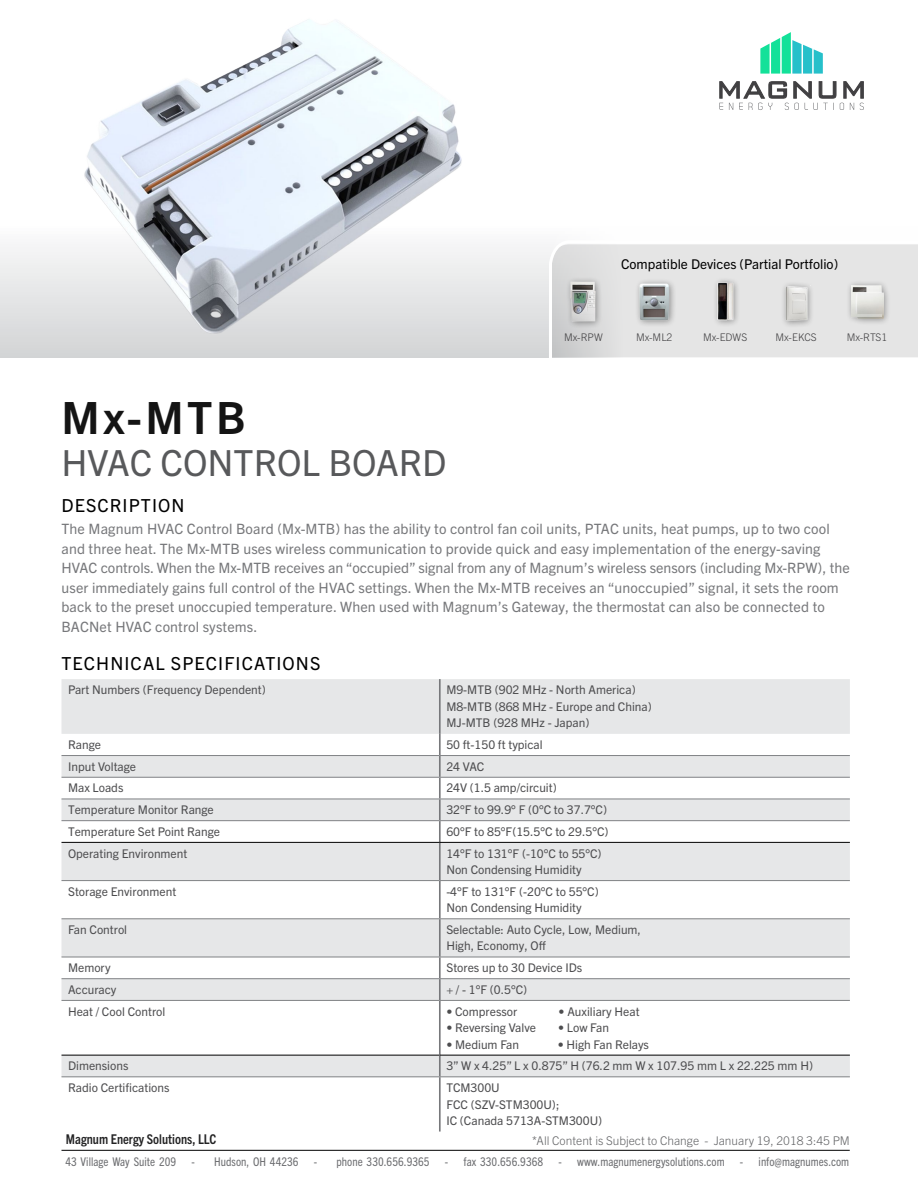
<style>
.page{position:relative;width:918px;height:1188px;background:#fff}
.page>*{position:absolute;margin:0;border:0;box-sizing:border-box;transform-origin:0 0}
.t1{font:700 44.55px "Trade Gothic Next LT Pro";color:#141414}
.t2{font:36px "Trade Gothic Next LT Pro";color:#58595b}
.t3{font:18px "Trade Gothic Next LT Pro";letter-spacing:.06em;color:#000}
.t4{font:14.25px/19.5px "Trade Gothic Next LT Pro";letter-spacing:.01em;color:#77787b}
.t5{font:13.5px "Trade Gothic Next LT Pro";color:#000}
.t6{font:700 condensed 13.5px "Trade Gothic Next LT Pro";color:#222223}
.t7{font:12px/16.5px "Trade Gothic Next LT Pro";color:#4d4d4f}
.t8{font:condensed 12px "Trade Gothic Next LT Pro";letter-spacing:.005em;color:#6d6e71}
.t9{font:300 12px "Trade Gothic Next LT Pro";color:#636466}
.t10{font:300 10.5px "Trade Gothic Next LT Pro";color:#414042}
</style>
<div class="page">
<svg style="left:0;top:247px;width:548px;height:110px;background:#dfe0e1"></svg>
<img style="left:68px;top:19px;width:411px;height:323px">
<svg style="left:62px;top:679px;width:788px;height:397px;fill:#e6e7e8"></svg>
<hr style="left:439px;top:679px;width:2px;height:55px;background:#77787b">
<hr style="left:439px;top:734px;width:2px;height:21px;background:#77787b">
<hr style="left:439px;top:756px;width:2px;height:21px;background:#77787b">
<hr style="left:439px;top:778px;width:2px;height:21px;background:#77787b">
<hr style="left:439px;top:799px;width:2px;height:21px;background:#77787b">
<hr style="left:439px;top:821px;width:2px;height:21px;background:#77787b">
<hr style="left:439px;top:843px;width:2px;height:37px;background:#77787b">
<hr style="left:439px;top:881px;width:2px;height:37px;background:#77787b">
<hr style="left:62px;top:755px;width:378px;height:1px;background:#808285">
<hr style="left:440px;top:755px;width:410px;height:1px;background:#808285">
<hr style="left:62px;top:777px;width:378px;height:1px;background:#808285">
<hr style="left:440px;top:777px;width:410px;height:1px;background:#808285">
<hr style="left:62px;top:799px;width:378px;height:1px;background:#808285">
<hr style="left:440px;top:799px;width:410px;height:1px;background:#808285">
<hr style="left:62px;top:820px;width:378px;height:1px;background:#808285">
<hr style="left:440px;top:820px;width:410px;height:1px;background:#808285">
<hr style="left:62px;top:880px;width:378px;height:1px;background:#808285">
<hr style="left:440px;top:880px;width:410px;height:1px;background:#808285">
<hr style="left:62px;top:918px;width:378px;height:1px;background:#808285">
<hr style="left:62px;top:957px;width:378px;height:1px;background:#808285">
<hr style="left:62px;top:978px;width:378px;height:1px;background:#808285">
<hr style="left:62px;top:1000px;width:378px;height:1px;background:#808285">
<hr style="left:62px;top:1076px;width:378px;height:1px;background:#808285">
<hr style="left:62px;top:842px;width:378px;height:1px;background:#000">
<hr style="left:440px;top:842px;width:410px;height:1px;background:#000">
<hr style="left:62px;top:1055px;width:378px;height:1px;background:#000">
<hr style="left:440px;top:918px;width:410px;height:1px;background:#808285">
<hr style="left:440px;top:957px;width:410px;height:1px;background:#808285">
<hr style="left:440px;top:978px;width:410px;height:1px;background:#808285">
<hr style="left:440px;top:1000px;width:410px;height:1px;background:#808285">
<hr style="left:440px;top:1076px;width:410px;height:1px;background:#808285">
<hr style="left:439px;top:919px;width:2px;height:38px;background:#77787b">
<hr style="left:439px;top:957px;width:2px;height:21px;background:#77787b">
<hr style="left:439px;top:979px;width:2px;height:21px;background:#77787b">
<hr style="left:439px;top:1001px;width:2px;height:54px;background:#77787b">
<hr style="left:439px;top:1055px;width:2px;height:21px;background:#77787b">
<hr style="left:439px;top:1077px;width:2px;height:55px;background:#77787b">
<hr style="left:440px;top:1055px;width:410px;height:1px;background:#000">
<svg style="left:719px;top:32px;width:145px;height:78px"></svg>
<hr style="left:62px;top:1150px;width:788px;height:1px;background:#000">
<svg style="left:548px;top:244px;width:370px;height:114px;background:#e3e3e3"></svg>
<div style="left:566px;top:277px;width:37px;height:51px;background:#000;opacity:.4"></div>
<img style="left:571px;top:282px;width:25px;height:40px">
<div style="left:635px;top:278px;width:42px;height:50px;background:#000;opacity:.4"></div>
<img style="left:638px;top:282px;width:32px;height:40px">
<div style="left:713px;top:277px;width:28px;height:51px;background:#000;opacity:.4"></div>
<img style="left:716px;top:282px;width:19px;height:40px">
<div style="left:780px;top:281px;width:35px;height:47px;background:#000;opacity:.4"></div>
<img style="left:782px;top:285px;width:28px;height:37px">
<div style="left:846px;top:280px;width:45px;height:46px;background:#000;opacity:.4"></div>
<img style="left:851px;top:285px;width:32px;height:33px">
<p class="t5" style="left:621px;top:254px;width:219px">Compatible Devices (Partial Portfolio)</p>
<h1 class="t1" style="left:62px;top:387px;width:186px">Mx-MTB</h1>
<h2 class="t2" style="left:62px;top:438px;width:387px">HVAC CONTROL BOARD</h2>
<h3 class="t3" style="left:62px;top:493px;width:125px">DESCRIPTION</h3>
<p class="t10" style="left:564px;top:330px;width:40px">Mx-RPW</p>
<p class="t10" style="left:636px;top:330px;width:38px">Mx-ML2</p>
<p class="t10" style="left:703px;top:330px;width:46px">Mx-EDWS</p>
<p class="t10" style="left:776px;top:330px;width:43px">Mx-EKCS</p>
<p class="t10" style="left:847px;top:330px;width:42px">Mx-RTS1</p>
<p class="t4" style="left:62px;top:519px;width:790px">The Magnum HVAC Control Board (Mx-MTB) has the ability to control fan coil units, PTAC units, heat pumps, up to two cool and three heat. The Mx-MTB uses wireless communication to provide quick and easy implementation of the energy-saving HVAC controls. When the Mx-MTB receives an “occupied” signal from any of Magnum’s wireless sensors (including Mx-RPW), the user immediately gains full control of the HVAC settings. When the Mx-MTB receives an “unoccupied” signal, it sets the room back to the preset unoccupied temperature. When used with Magnum’s Gateway, the thermostat can also be connected to BACNet HVAC control systems.</p>
<h3 class="t3" style="left:62px;top:651px;width:260px">TECHNICAL SPECIFICATIONS</h3>
<p class="t7" style="left:68px;top:681px;width:199px">Part Numbers (Frequency Dependent)</p>
<p class="t7" style="left:446px;top:681px;width:207px">M9-MTB (902 MHz - North America)<br>M8-MTB (868 MHz - Europe and China)<br>MJ-MTB (928 MHz - Japan)</p>
<p class="t7" style="left:68px;top:736px;width:35px">Range</p>
<p class="t7" style="left:446px;top:736px;width:98px">50 ft-150 ft typical</p>
<p class="t7" style="left:68px;top:757px;width:70px">Input Voltage</p>
<p class="t7" style="left:446px;top:757px;width:40px">24 VAC</p>
<p class="t7" style="left:68px;top:779px;width:57px">Max Loads</p>
<p class="t7" style="left:446px;top:779px;width:112px">24V (1.5 amp/circuit)</p>
<p class="t7" style="left:68px;top:801px;width:147px">Temperature Monitor Range</p>
<p class="t7" style="left:446px;top:801px;width:162px">32°F to 99.9° F (0°C to 37.7°C)</p>
<p class="t7" style="left:68px;top:822px;width:154px">Temperature Set Point Range</p>
<p class="t7" style="left:446px;top:822px;width:164px">60°F to 85°F(15.5°C to 29.5°C)</p>
<p class="t7" style="left:68px;top:844px;width:121px">Operating Environment</p>
<p class="t7" style="left:446px;top:844px;width:157px">14°F to 131°F (-10°C to 55°C)<br>Non Condensing Humidity</p>
<p class="t7" style="left:68px;top:882px;width:110px">Storage Environment</p>
<p class="t7" style="left:446px;top:882px;width:154px">-4°F to 131°F (-20°C to 55°C)<br>Non Condensing Humidity</p>
<p class="t7" style="left:68px;top:921px;width:61px">Fan Control</p>
<p class="t7" style="left:446px;top:921px;width:196px">Selectable: Auto Cycle, Low, Medium,<br>High, Economy, Off</p>
<p class="t7" style="left:68px;top:959px;width:44px">Memory</p>
<p class="t7" style="left:446px;top:959px;width:138px">Stores up to 30 Device IDs</p>
<p class="t7" style="left:68px;top:980px;width:50px">Accuracy</p>
<p class="t7" style="left:446px;top:980px;width:82px">+ / - 1°F (0.5°C)</p>
<p class="t7" style="left:68px;top:1002px;width:99px">Heat / Cool Control</p>
<p class="t7" style="left:446px;top:1002px;width:72px">• Compressor</p>
<p class="t7" style="left:559px;top:1002px;width:82px">• Auxiliary Heat</p>
<p class="t7" style="left:446px;top:1019px;width:91px">• Reversing Valve</p>
<p class="t7" style="left:558px;top:1019px;width:52px">• Low Fan</p>
<p class="t7" style="left:446px;top:1035px;width:74px">• Medium Fan</p>
<p class="t7" style="left:558px;top:1035px;width:93px">• High Fan Relays</p>
<p class="t7" style="left:68px;top:1057px;width:62px">Dimensions</p>
<p class="t7" style="left:446px;top:1057px;width:368px">3” W x 4.25” L x 0.875” H (76.2 mm W x 107.95 mm L x 22.225 mm H)</p>
<p class="t7" style="left:68px;top:1079px;width:103px">Radio Certifications</p>
<p class="t7" style="left:446px;top:1079px;width:157px">TCM300U<br>FCC (SZV-STM300U);<br>IC (Canada 5713A-STM300U)</p>
<p class="t6" style="left:66px;top:1130px;width:152px">Magnum Energy Solutions, LLC</p>
<p class="t8" style="left:65px;top:1154px;width:113px">43 Village Way Suite 209</p>
<p class="t8" style="left:192px;top:1154px;width:109px">- Hudson, OH 44236</p>
<p class="t8" style="left:314px;top:1154px;width:117px">- phone 330.656.9365</p>
<p class="t8" style="left:445px;top:1154px;width:100px">- fax 330.656.9368</p>
<p class="t8" style="left:559px;top:1154px;width:168px">- www.magnumenergysolutions.com</p>
<p class="t8" style="left:740px;top:1154px;width:111px">- info@magnumes.com</p>
<p class="t9" style="left:532px;top:1132px;width:319px">*All Content is Subject to Change - January 19, 2018 3:45 PM</p>
</div>
